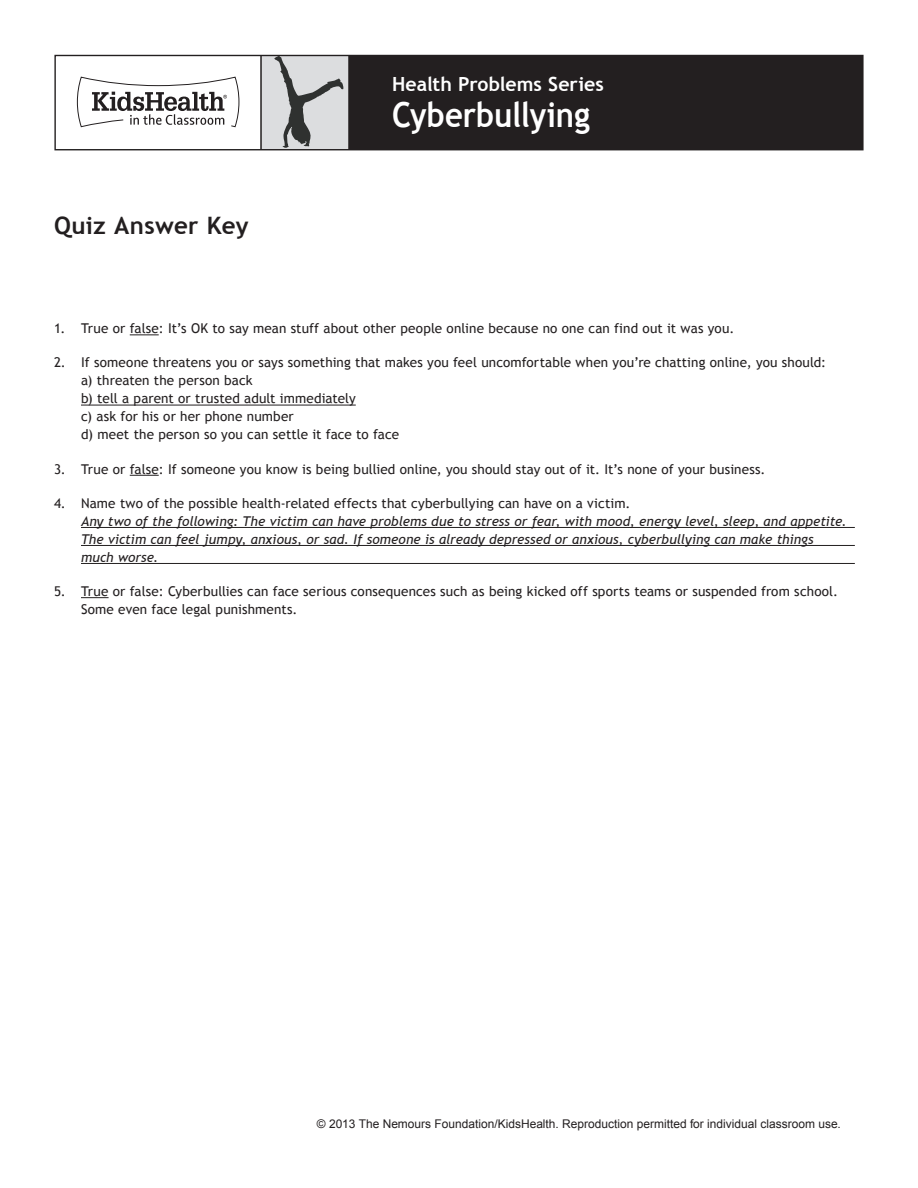
<style>
.page{position:relative;width:918px;height:1188px;background:#fff}
.page>*{position:absolute;margin:0;border:0;box-sizing:border-box;transform-origin:0 0}
.Handout_Header{font:700 34.5px "Trebuchet MS";letter-spacing:-.005em;color:#fff;scale:.9 1}
.Handout_Title{font:700 24px "Trebuchet MS";letter-spacing:.015em;color:#231f20}
.Handout_Header-2{font:700 19.5px "Trebuchet MS";color:#fff}
.Basic_Numbered_List{font:13.5px/18px "Trebuchet MS";letter-spacing:.01em;color:#231f20}
.Basic_Numbered_List-2{font:italic 13.5px/18px "Trebuchet MS";letter-spacing:.005em;color:#231f20}
.t1{font:12px "Arial";color:#231f20}
.s1{font-style:normal}
</style>
<div class="page">
<div style="left:261px;top:55px;width:88px;height:95px;background:#dcdddf"></div>
<div style="left:349px;top:55px;width:513px;height:95px;background:#231f20"></div>
<svg style="left:76px;top:76px;width:164px;height:52px"></svg>
<hr style="left:348px;top:55px;width:2px;height:95px;background:#231f20">
<hr style="left:260px;top:55px;width:2px;height:95px;background:#231f20">
<div style="left:54px;top:55px;width:810px;height:95px;border:1px solid #231f20"></div>
<svg style="left:274px;top:56px;width:69px;height:92px"></svg>
<svg style="left:130px;top:334px;width:29px;height:1px"></svg>
<hr style="left:81px;top:405px;width:275px;height:1px;background:#231f20">
<svg style="left:130px;top:475px;width:29px;height:1px"></svg>
<hr style="left:81px;top:527px;width:774px;height:1px;background:#231f20">
<hr style="left:81px;top:545px;width:774px;height:1px;background:#231f20">
<hr style="left:81px;top:563px;width:774px;height:1px;background:#231f20">
<svg style="left:81px;top:597px;width:28px;height:1px"></svg>
<p class="Handout_Title" style="left:54px;top:210px;width:196px">Quiz Answer Key</p>
<p class="Handout_Header-2" style="left:392px;top:71px;width:213px">Health Problems Series</p>
<p class="Handout_Header" style="left:392px;top:93px;width:221px">Cyberbullying</p>
<p class="Basic_Numbered_List" style="left:54px;top:320px;width:682px">1. True or false: It’s OK to say mean stuff about other people online because no one can find out it was you.</p>
<p class="Basic_Numbered_List" style="left:81px;top:354px;width:747px;text-indent:-27px">2. If someone threatens you or says something that makes you feel uncomfortable when you’re chatting online, you should: a) threaten the person back<br>b) tell a parent or trusted adult immediately<br>c) ask for his or her phone number<br>d) meet the person so you can settle it face to face</p>
<p class="Basic_Numbered_List" style="left:54px;top:460px;width:713px">3. True or false: If someone you know is being bullied online, you should stay out of it. It’s none of your business.</p>
<p class="Basic_Numbered_List-2" style="left:81px;top:494px;width:767px;text-indent:-27px"><span class="s1">4. Name two of the possible health-related effects that cyberbullying can have on a victim.<br></span>Any two of the following: The victim can have problems due to stress or fear, with mood, energy level, sleep, and appetite.<br>The victim can feel jumpy, anxious, or sad. If someone is already depressed or anxious, cyberbullying can make things much worse.</p>
<p class="Basic_Numbered_List" style="left:81px;top:582px;width:759px;text-indent:-27px">5. True or false: Cyberbullies can face serious consequences such as being kicked off sports teams or suspended from school.<br>Some even face legal punishments.</p>
<p class="t1" style="left:317px;top:1116px;width:526px">© 2013 The Nemours Foundation/KidsHealth. Reproduction permitted for individual classroom use.</p>
</div>
